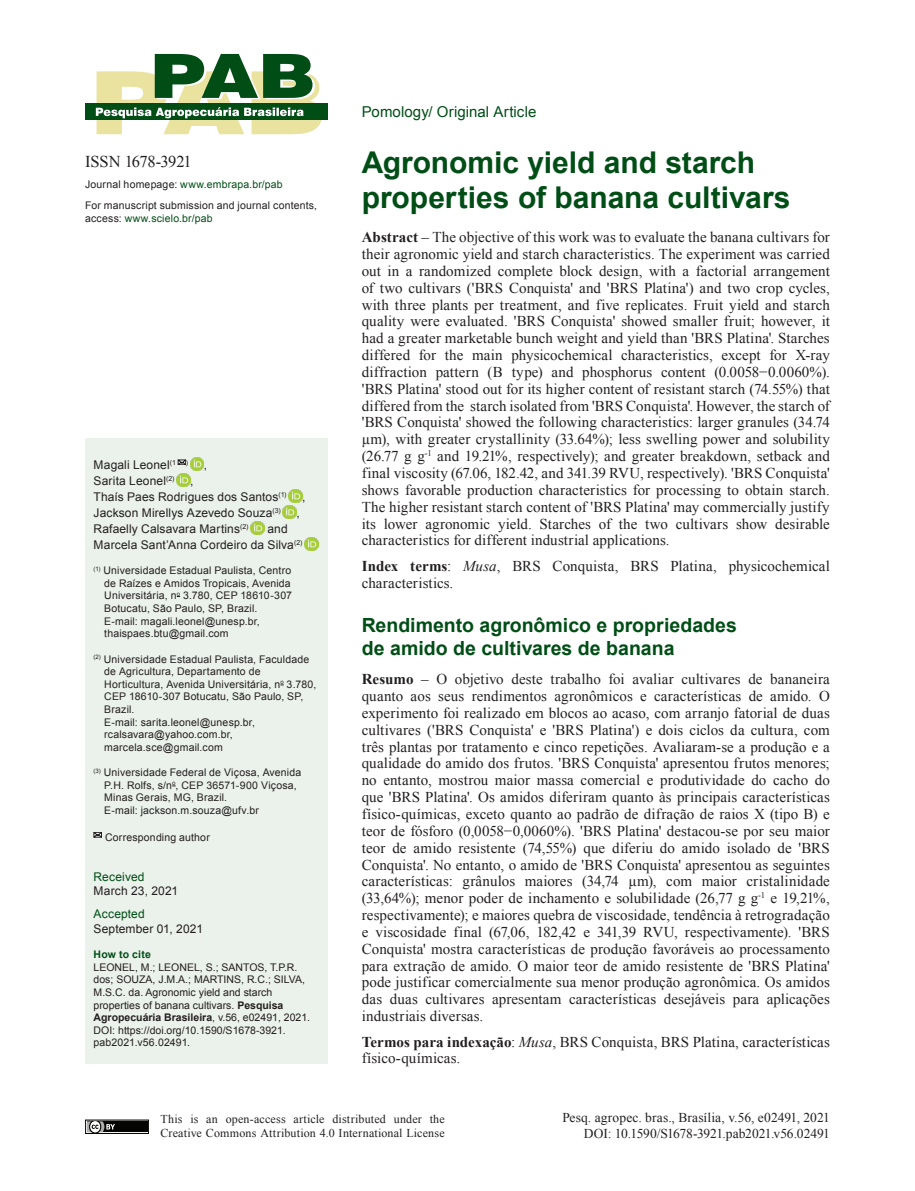
<style>
.page{position:relative;width:915px;height:1191px;background:#fff}
.page>*{position:absolute;margin:0;border:0;box-sizing:border-box;transform-origin:0 0}
.TÍTULO_DO_ARTIGO{font:700 30px/34.8px "Arial";color:#004e16}
.TÍTULO_DO_ABSTRACT{font:700 19.5px/22.8px "Arial";color:#004e16}
.ISSNe{font:16.5px "Times New Roman";letter-spacing:-.03em;color:#231f20}
.RESUMO_ABSTRACT{font:15px/16.8px "Times New Roman";letter-spacing:.005em;color:#231f20;text-align:justify}
.SEÇÃO_TIPO_DE_ARTIGO{font:15px "Arial";letter-spacing:.005em;color:#004e16}
.t1{font:13.5px/16.2px "Times New Roman";letter-spacing:.005em;color:#231f20;text-align:right}
.AUTORES{font:12px/16px "Arial";letter-spacing:.01em;color:#231f20;text-align:center}
.t2{font:12px/14.4px "Times New Roman";letter-spacing:.015em;color:#231f20}
.ACEITE_DATA{font:12px "Arial";letter-spacing:.01em;color:#231f20}
.RECEBIDO_DATA{font:12px "Arial";letter-spacing:.015em;color:#231f20}
.RECEBIDO{font:12px "Arial";letter-spacing:.01em;color:#004e16}
.ACEITE{font:12px "Arial";letter-spacing:.01em;color:#004e16}
.NOTAS_AUTORES{font:10.5px/12.6px "Arial";letter-spacing:.015em;color:#231f20}
.HOW_TO_CITE_TEXTO{font:10.5px/12.6px "Arial";color:#231f20}
.ENDERECO_ELETRONICO{font:10.5px/12.6px "Arial";letter-spacing:.015em;color:#231f20}
.ENDERECO_ELETRONICO-2{font:10.5px "Arial";letter-spacing:.015em;color:#004e16}
.AUTOR_CORRESP{font:10.5px "Arial";letter-spacing:.015em;color:#231f20}
.HOW_TO_CITE{font:700 10.5px "Arial";letter-spacing:.02em;color:#004e16}
.AUTORES-2{font:6.9px "Arial";color:#231f20}
.s1{color:#231f20}
.s2{color:#004e16}
.s3{font-weight:700}
.s4{font-style:italic}
</style>
<div class="page">
<div style="left:85px;top:1119px;width:64px;height:15px;border:1px solid #040503"></div>
<div style="left:87px;top:1121px;width:60px;height:11px;background:#040503"></div>
<svg style="left:85px;top:1119px;width:30px;height:15px"></svg>
<div style="left:85px;top:104px;width:242px;height:16px;background:#004e16"></div>
<svg style="left:96px;top:54px;width:226px;height:80px"></svg>
<div style="left:85px;top:438px;width:242px;height:625px;background:#ebf1eb"></div>
<svg style="left:178px;top:459px;width:8px;height:6px"></svg>
<img style="left:190px;top:457px;width:14px;height:14px">
<img style="left:176px;top:473px;width:14px;height:14px">
<img style="left:288px;top:489px;width:14px;height:14px">
<img style="left:283px;top:505px;width:13px;height:14px">
<img style="left:250px;top:521px;width:14px;height:14px">
<img style="left:304px;top:537px;width:14px;height:14px">
<svg style="left:94px;top:832px;width:8px;height:5px"></svg>
<p class="ISSNe" style="left:85px;top:150px;width:108px">ISSN 1678-3921</p>
<p class="ENDERECO_ELETRONICO-2" style="left:85px;top:178px;width:199px"><span class="s1">Journal homepage:</span> www.embrapa.br/pab</p>
<p class="ENDERECO_ELETRONICO" style="left:85px;top:199px;width:233px">For manuscript submission and journal contents, access: <span class="s2">www.scielo.br/pab</span></p>
<p class="AUTORES" style="left:94px;top:456px;width:84px">Magali Leonel<sup>(1</sup></p>
<p class="AUTORES-2" style="left:186px;top:458px;width:4px">)</p>
<p class="AUTORES" style="left:204px;top:456px;width:5px">,</p>
<p class="AUTORES" style="left:94px;top:472px;width:82px">Sarita Leonel<sup>(2)</sup></p>
<p class="AUTORES" style="left:94px;top:472px;width:194px">,<br>Thaís Paes Rodrigues dos Santos<sup>(1)</sup></p>
<p class="AUTORES" style="left:302px;top:488px;width:5px">,</p>
<p class="AUTORES" style="left:94px;top:504px;width:189px">Jackson Mirellys Azevedo Souza<sup>(3)</sup></p>
<p class="AUTORES" style="left:296px;top:504px;width:5px">,</p>
<p class="AUTORES" style="left:94px;top:520px;width:156px">Rafaelly Calsavara Martins<sup>(2)</sup></p>
<p class="AUTORES" style="left:94px;top:520px;width:210px;text-align:left;text-indent:174px">and<br>Marcela Sant’Anna Cordeiro da Silva<sup>(2)</sup></p>
<p class="NOTAS_AUTORES" style="left:104px;top:564px;width:189px;text-indent:-11px"><sup>(1)</sup> Universidade Estadual Paulista, Centro de Raízes e Amidos Tropicais, Avenida Universitária, n<sup>o</sup> 3.780, CEP 18610-307<br>Botucatu, São Paulo, SP, Brazil.<br>E-mail: magali.leonel@unesp.br, thaispaes.btu@gmail.com</p>
<p class="NOTAS_AUTORES" style="left:104px;top:652px;width:213px;text-indent:-11px"><sup>(2)</sup> Universidade Estadual Paulista, Faculdade de Agricultura, Departamento de Horticultura, Avenida Universitária, n<sup>o</sup> 3.780, CEP 18610-307 Botucatu, São Paulo, SP, Brazil.<br>E-mail: sarita.leonel@unesp.br, rcalsavara@yahoo.com.br, marcela.sce@gmail.com</p>
<p class="NOTAS_AUTORES" style="left:104px;top:766px;width:198px;text-indent:-11px"><sup>(3)</sup> Universidade Federal de Viçosa, Avenida P.H. Rolfs, s/n<sup>o</sup>, CEP 36571-900 Viçosa, Minas Gerais, MG, Brazil.<br>E-mail: jackson.m.souza@ufv.br</p>
<p class="AUTOR_CORRESP" style="left:105px;top:830px;width:106px">Corresponding author</p>
<p class="RECEBIDO" style="left:94px;top:869px;width:52px">Received</p>
<p class="RECEBIDO_DATA" style="left:94px;top:883px;width:86px">March 23, 2021</p>
<p class="ACEITE" style="left:94px;top:906px;width:53px">Accepted</p>
<p class="ACEITE_DATA" style="left:94px;top:920px;width:111px">September 01, 2021</p>
<p class="HOW_TO_CITE" style="left:94px;top:947px;width:59px">How to cite</p>
<p class="HOW_TO_CITE_TEXTO" style="left:94px;top:961px;width:218px">LEONEL, M.; LEONEL, S.; SANTOS, T.P.R. dos; SOUZA, J.M.A.; MARTINS, R.C.; SILVA, M.S.C. da. Agronomic yield and starch properties of banana cultivars. <span class="s3">Pesquisa Agropecuária Brasileira</span>, v.56, e02491, 2021.<br>DOI: https://doi.org/10.1590/S1678-3921. pab2021.v56.02491.</p>
<p class="SEÇÃO_TIPO_DE_ARTIGO" style="left:361px;top:102px;width:176px">Pomology/ Original Article</p>
<p class="TÍTULO_DO_ARTIGO" style="left:361px;top:146px;width:430px">Agronomic yield and starch properties of banana cultivars</p>
<p class="RESUMO_ABSTRACT" style="left:361px;top:228px;width:469px"><span class="s3">Abstract</span> – The objective of this work was to evaluate the banana cultivars for their agronomic yield and starch characteristics. The experiment was carried out in a randomized complete block design, with a factorial arrangement of two cultivars ('BRS Conquista' and 'BRS Platina') and two crop cycles, with three plants per treatment, and five replicates. Fruit yield and starch quality were evaluated. 'BRS Conquista' showed smaller fruit; however, it had a greater marketable bunch weight and yield than 'BRS Platina'. Starches differed for the main physicochemical characteristics, except for X-ray diffraction pattern (B type) and phosphorus content (0.0058−0.0060%). 'BRS Platina' stood out for its higher content of resistant starch (74.55%) that differed from the starch isolated from 'BRS Conquista'. However, the starch of 'BRS Conquista' showed the following characteristics: larger granules (34.74 µm), with greater crystallinity (33.64%); less swelling power and solubility (26.77 g g<sup>-1</sup> and 19.21%, respectively); and greater breakdown, setback and final viscosity (67.06, 182.42, and 341.39 RVU, respectively). 'BRS Conquista' shows favorable production characteristics for processing to obtain starch.<br>The higher resistant starch content of 'BRS Platina' may commercially justify its lower agronomic yield. Starches of the two cultivars show desirable characteristics for different industrial applications.</p>
<p class="RESUMO_ABSTRACT" style="left:361px;top:557px;width:469px"><span class="s3">Index terms</span>: <span class="s4">Musa</span>, BRS Conquista, BRS Platina, physicochemical characteristics.</p>
<p class="TÍTULO_DO_ABSTRACT" style="left:361px;top:614px;width:376px">Rendimento agronômico e propriedades de amido de cultivares de banana</p>
<p class="RESUMO_ABSTRACT" style="left:361px;top:670px;width:469px"><span class="s3">Resumo</span> – O objetivo deste trabalho foi avaliar cultivares de bananeira quanto aos seus rendimentos agronômicos e características de amido. O experimento foi realizado em blocos ao acaso, com arranjo fatorial de duas cultivares ('BRS Conquista' e 'BRS Platina') e dois ciclos da cultura, com três plantas por tratamento e cinco repetições. Avaliaram-se a produção e a qualidade do amido dos frutos. 'BRS Conquista' apresentou frutos menores; no entanto, mostrou maior massa comercial e produtividade do cacho do que 'BRS Platina'. Os amidos diferiram quanto às principais características físico-químicas, exceto quanto ao padrão de difração de raios X (tipo B) e teor de fósforo (0,0058−0,0060%). 'BRS Platina' destacou-se por seu maior teor de amido resistente (74,55%) que diferiu do amido isolado de 'BRS Conquista'. No entanto, o amido de 'BRS Conquista' apresentou as seguintes características: grânulos maiores (34,74 µm), com maior cristalinidade (33,64%); menor poder de inchamento e solubilidade (26,77 g g<sup>-1</sup> e 19,21%, respectivamente); e maiores quebra de viscosidade, tendência à retrogradação e viscosidade final (67,06, 182,42 e 341,39 RVU, respectivamente). 'BRS Conquista' mostra características de produção favoráveis ao processamento para extração de amido. O maior teor de amido resistente de 'BRS Platina' pode justificar comercialmente sua menor produção agronômica. Os amidos das duas cultivares apresentam características desejáveis para aplicações industriais diversas.</p>
<p class="RESUMO_ABSTRACT" style="left:361px;top:1032px;width:469px"><span class="s3">Termos para indexação</span>: <span class="s4">Musa</span>, BRS Conquista, BRS Platina, características físico-químicas.</p>
<p class="t2" style="left:160px;top:1111px;width:286px">This is an open-access article distributed under the<br>Creative Commons Attribution 4.0 International License</p>
<p class="t1" style="left:562px;top:1109px;width:269px">Pesq. agropec. bras., Brasília, v.56, e02491, 2021<br>DOI: 10.1590/S1678-3921.pab2021.v56.02491</p>
</div>
